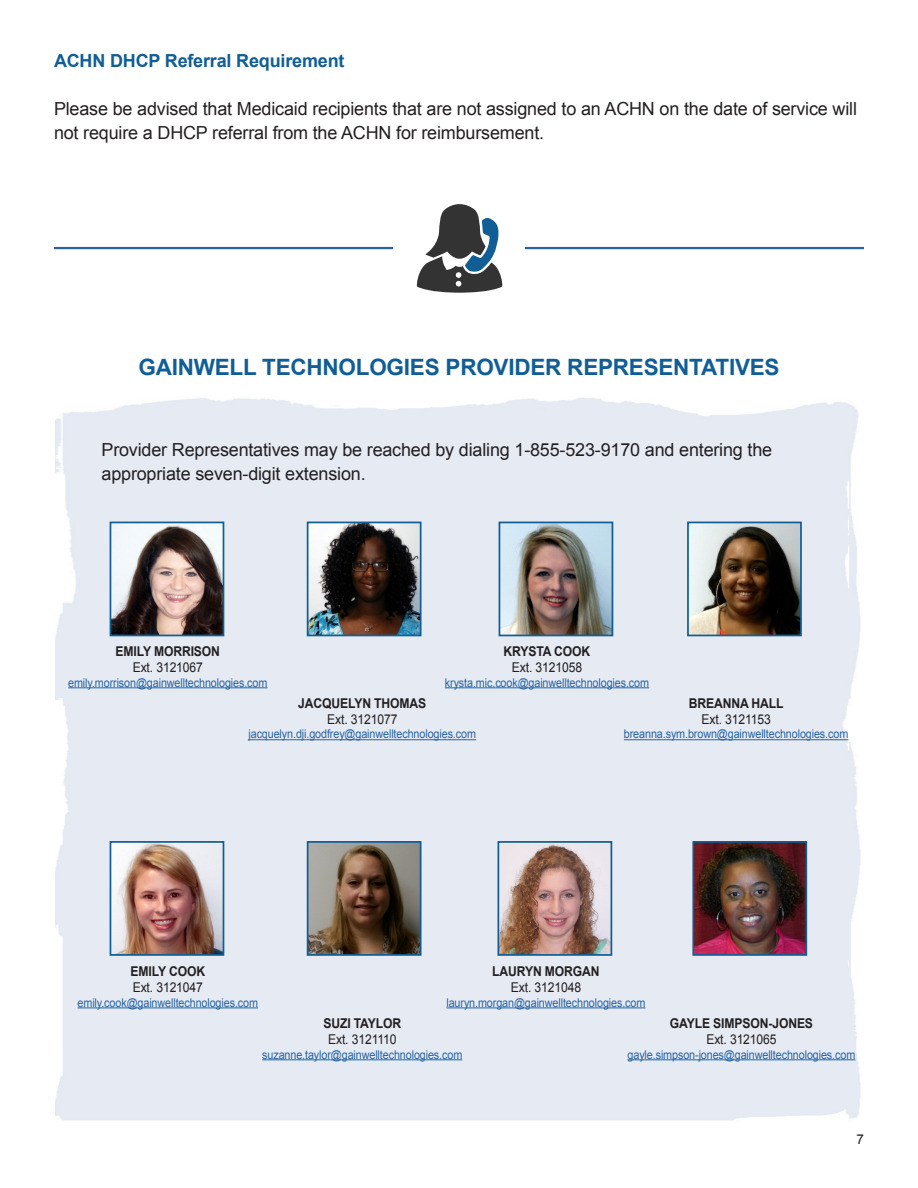
<style>
.page{position:relative;width:918px;height:1188px;background:#fff}
.page>*{position:absolute;margin:0;border:0;box-sizing:border-box;transform-origin:0 0}
.t1{font:700 22.5px "Arial";letter-spacing:-.01em;color:#105e95}
.t2{font:18px/24px "Arial";letter-spacing:-.01em;color:#231f20}
.t3{font:700 18px "Arial";letter-spacing:-.01em;color:#105e95}
.t4{font:700 13.5px "Arial";letter-spacing:-.01em;color:#231f20;scale:.9 1}
.t5{font:13.5px "Arial";letter-spacing:-.01em;color:#231f20;scale:.9 1}
.t6{font:13.5px "Arial";letter-spacing:-.01em;color:#231f20}
.t7{font:12px "Arial";letter-spacing:-.01em;color:#2763a1;scale:.9 1}
</style>
<div class="page">
<img style="left:113px;top:525px;width:108px;height:108px">
<div style="left:110px;top:522px;width:114px;height:114px;border:2px solid #105e95"></div>
<hr style="left:68px;top:687px;width:200px;height:1px;background:#2763a1">
<hr style="left:78px;top:1007px;width:180px;height:1px;background:#2763a1">
<hr style="left:445px;top:687px;width:204px;height:1px;background:#2763a1">
<hr style="left:446px;top:1007px;width:200px;height:1px;background:#2763a1">
<hr style="left:248px;top:739px;width:228px;height:1px;background:#2763a1">
<hr style="left:262px;top:1059px;width:200px;height:1px;background:#2763a1">
<hr style="left:624px;top:739px;width:224px;height:1px;background:#2763a1">
<hr style="left:628px;top:1059px;width:227px;height:1px;background:#2763a1">
<img style="left:310px;top:525px;width:109px;height:108px">
<div style="left:307px;top:522px;width:115px;height:114px;border:2px solid #105e95"></div>
<img style="left:502px;top:525px;width:108px;height:108px">
<div style="left:499px;top:522px;width:114px;height:114px;border:2px solid #105e95"></div>
<img style="left:690px;top:525px;width:109px;height:108px">
<div style="left:687px;top:522px;width:115px;height:114px;border:2px solid #105e95"></div>
<img style="left:113px;top:844px;width:108px;height:109px">
<div style="left:110px;top:841px;width:114px;height:115px;border:2px solid #105e95"></div>
<img style="left:310px;top:844px;width:109px;height:109px">
<div style="left:307px;top:841px;width:115px;height:115px;border:2px solid #105e95"></div>
<img style="left:501px;top:844px;width:108px;height:109px">
<div style="left:498px;top:841px;width:114px;height:115px;border:2px solid #105e95"></div>
<img style="left:695px;top:844px;width:109px;height:109px">
<div style="left:692px;top:841px;width:115px;height:115px;border:2px solid #105e95"></div>
<hr style="left:54px;top:247px;width:810px;height:2px;background:#2763a1">
<div style="left:393px;top:194px;width:132px;height:108px;background:#fff"></div>
<svg style="left:417px;top:204px;width:85px;height:89px"></svg>
<p class="t3" style="left:54px;top:49px;width:292px">ACHN DHCP Referral Requirement</p>
<p class="t2" style="left:54px;top:97px;width:805px">Please be advised that Medicaid recipients that are not assigned to an ACHN on the date of service will not require a DHCP referral from the ACHN for reimbursement.</p>
<p class="t1" style="left:138px;top:352px;width:643px">GAINWELL TECHNOLOGIES PROVIDER REPRESENTATIVES</p>
<p class="t2" style="left:102px;top:438px;width:672px">Provider Representatives may be reached by dialing 1-855-523-9170 and entering the appropriate seven-digit extension.</p>
<p class="t4" style="left:116px;top:642px;width:118px">EMILY MORRISON</p>
<p class="t5" style="left:133px;top:659px;width:80px">Ext. 3121067</p>
<p class="t7" style="left:68px;top:674px;width:223px">emily.morrison@gainwelltechnologies.com</p>
<p class="t4" style="left:504px;top:642px;width:98px">KRYSTA COOK</p>
<p class="t5" style="left:512px;top:659px;width:80px">Ext. 3121058</p>
<p class="t7" style="left:445px;top:674px;width:228px">krysta.mic.cook@gainwelltechnologies.com</p>
<p class="t4" style="left:298px;top:694px;width:144px">JACQUELYN THOMAS</p>
<p class="t5" style="left:327px;top:711px;width:80px">Ext. 3121077</p>
<p class="t7" style="left:248px;top:726px;width:254px">jacquelyn.dji.godfrey@gainwelltechnologies.com</p>
<p class="t4" style="left:689px;top:694px;width:107px">BREANNA HALL</p>
<p class="t5" style="left:701px;top:711px;width:79px">Ext. 3121153</p>
<p class="t7" style="left:624px;top:726px;width:251px">breanna.sym.brown@gainwelltechnologies.com</p>
<p class="t4" style="left:131px;top:962px;width:84px">EMILY COOK</p>
<p class="t5" style="left:133px;top:979px;width:80px">Ext. 3121047</p>
<p class="t7" style="left:78px;top:995px;width:202px">emily.cook@gainwelltechnologies.com</p>
<p class="t4" style="left:492px;top:962px;width:121px">LAURYN MORGAN</p>
<p class="t5" style="left:511px;top:979px;width:80px">Ext. 3121048</p>
<p class="t7" style="left:446px;top:995px;width:223px">lauryn.morgan@gainwelltechnologies.com</p>
<p class="t4" style="left:323px;top:1014px;width:88px">SUZI TAYLOR</p>
<p class="t5" style="left:328px;top:1031px;width:78px">Ext. 3121110</p>
<p class="t7" style="left:262px;top:1046px;width:224px">suzanne.taylor@gainwelltechnologies.com</p>
<p class="t4" style="left:670px;top:1014px;width:161px">GAYLE SIMPSON-JONES</p>
<p class="t5" style="left:706px;top:1031px;width:80px">Ext. 3121065</p>
<p class="t7" style="left:628px;top:1046px;width:255px">gayle.simpson-jones@gainwelltechnologies.com</p>
<p class="t6" style="left:856px;top:1130px;width:9px">7</p>
</div>
